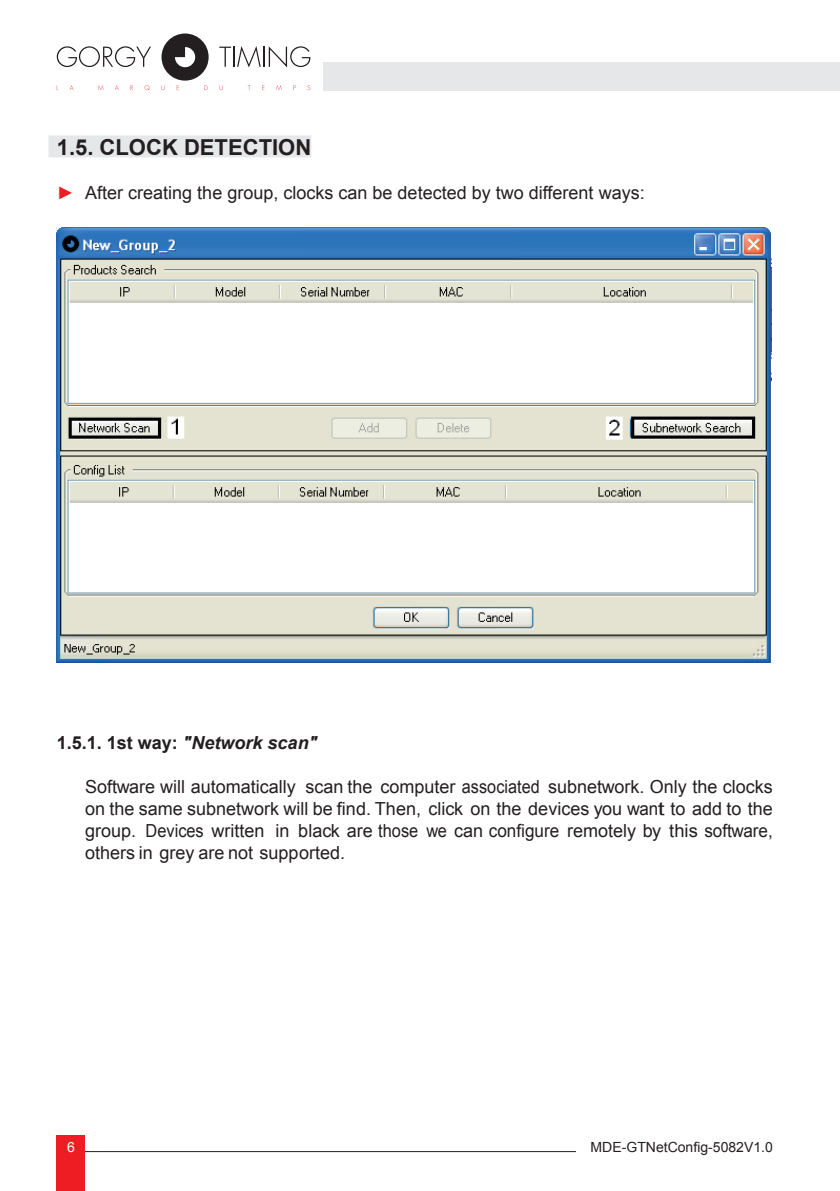
<style>
.page{position:relative;width:840px;height:1191px;background:#fff}
.page>*{position:absolute;margin:0;border:0;box-sizing:border-box;transform-origin:0 0}
.t1{font:700 22px "Arial";color:#231f20}
.t2{font:18px/22px "Arial";color:#231f20;text-align:justify}
.t3{font:700 18px "Arial";color:#231f20}
.t4{font:14px "Arial";color:#231f20}
.t5{font:14px "Arial";color:#fff}
.s1{color:#ee1d23}
.s2{font-style:italic}
</style>
<div class="page">
<hr style="left:61px;top:1151px;width:694px;height:1px;background:#231f20">
<div style="left:57px;top:1136px;width:28px;height:55px;background:#ee1d23"></div>
<svg style="left:57px;top:46px;width:94px;height:21px"></svg>
<svg style="left:219px;top:46px;width:91px;height:21px"></svg>
<svg style="left:69px;top:85px;width:4px;height:5px"></svg>
<svg style="left:98px;top:85px;width:5px;height:5px"></svg>
<svg style="left:115px;top:85px;width:4px;height:5px"></svg>
<svg style="left:130px;top:85px;width:3px;height:5px"></svg>
<svg style="left:144px;top:85px;width:5px;height:5px"></svg>
<svg style="left:161px;top:34px;width:47px;height:56px"></svg>
<svg style="left:219px;top:85px;width:4px;height:5px"></svg>
<svg style="left:276px;top:85px;width:5px;height:5px"></svg>
<div style="left:323px;top:62px;width:516px;height:28px;background:#e6e7e9"></div>
<div style="left:575px;top:1141px;width:197px;height:12px;background:#fff"></div>
<div style="left:48px;top:135px;width:263px;height:22px;background:#e6e7e9"></div>
<img style="left:57px;top:228px;width:714px;height:434px">
<p class="t1" style="left:57px;top:132px;width:158px">1.5. CLOCK DETE</p>
<p class="t1" style="left:243px;top:132px;width:67px">CTION</p>
<p class="t2" style="left:57px;top:181px;width:589px"><span class="s1">►</span> After creating the group, clocks can be detected by two different ways:</p>
<p class="t3" style="left:57px;top:730px;width:262px">1.5.1. 1ST WAY: <span class="s2">"Network scan"</span></p>
<p class="t2" style="left:85px;top:775px;width:689px">Software will automatically scan the computer associated subnetwork. Only the clocks on the same subnetwork will be find. Then, click on the devices you want to add to the group. Devices written in black are those we can configure remotely by this software, others in grey are not supported.</p>
<p class="t5" style="left:67px;top:1137px;width:9px">6</p>
<p class="t4" style="left:590px;top:1137px;width:184px">MDE-GTNetConfig-5082V1.0</p>
</div>
